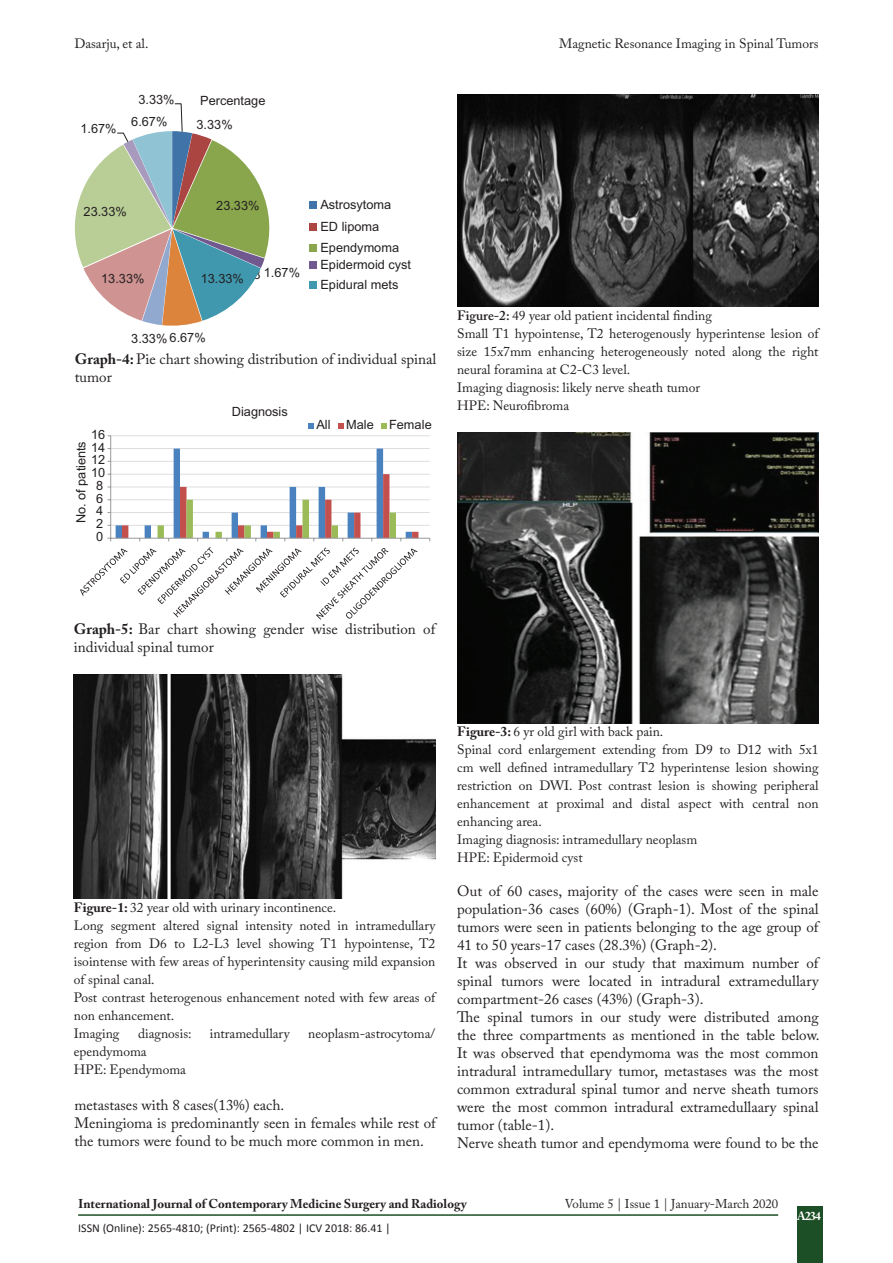
<style>
.page{position:relative;width:893px;height:1263px;background:#fff}
.page>*{position:absolute;margin:0;border:0;box-sizing:border-box;transform-origin:0 0}
.TX_New{font:15px/18px "Adobe Caslon Pro";color:#231f20;text-align:justify}
.Legend{font:15px/18px "Adobe Caslon Pro";color:#231f20}
.TX_New-2{font:13.5px/18px "Adobe Caslon Pro";color:#231f20;text-align:justify}
.t1{font:12.75px/21.3px "Arial";color:#231f20}
.t2{font:700 12.75px "Adobe Caslon Pro";color:#231f20}
.t3{font:12.75px "Adobe Caslon Pro";color:#231f20}
.t4{font:12px "Calibri";color:#231f20}
.t5{font:700 12px "Adobe Caslon Pro";color:#fff}
.s1{font-weight:700}
.s2{font-weight:600}
</style>
<div class="page">
<div style="left:797px;top:1207px;width:25px;height:56px;background:#1c4f26"></div>
<hr style="left:78px;top:1214px;width:700px;height:2px;background:#1c4f26">
<svg style="left:75px;top:103px;width:195px;height:223px"></svg>
<div style="left:309px;top:202px;width:8px;height:7px;background:#4073a8"></div>
<div style="left:309px;top:223px;width:8px;height:7px;background:#aa4542"></div>
<div style="left:309px;top:244px;width:8px;height:8px;background:#89a64c"></div>
<div style="left:309px;top:261px;width:8px;height:8px;background:#715990"></div>
<div style="left:309px;top:281px;width:8px;height:7px;background:#4098af"></div>
<hr style="left:111px;top:525px;width:319px;height:1px;background:#dcdddf">
<hr style="left:111px;top:512px;width:319px;height:1px;background:#dcdddf">
<hr style="left:111px;top:499px;width:319px;height:1px;background:#dcdddf">
<hr style="left:111px;top:486px;width:319px;height:1px;background:#dcdddf">
<hr style="left:111px;top:474px;width:319px;height:1px;background:#dcdddf">
<hr style="left:111px;top:461px;width:319px;height:1px;background:#dcdddf">
<hr style="left:111px;top:448px;width:319px;height:1px;background:#dcdddf">
<hr style="left:111px;top:435px;width:319px;height:1px;background:#dcdddf">
<hr style="left:110px;top:436px;width:1px;height:102px;background:#989a9d">
<hr style="left:111px;top:538px;width:319px;height:1px;background:#989a9d">
<svg style="left:108px;top:448px;width:310px;height:93px"></svg>
<svg style="left:80px;top:547px;width:338px;height:72px"></svg>
<svg style="left:308px;top:423px;width:6px;height:6px"></svg>
<svg style="left:338px;top:423px;width:6px;height:6px"></svg>
<svg style="left:381px;top:423px;width:6px;height:6px"></svg>
<img style="left:74px;top:674px;width:361px;height:224px">
<img style="left:457px;top:95px;width:362px;height:211px">
<img style="left:457px;top:432px;width:362px;height:292px">
<p class="TX_New-2" style="left:74px;top:35px;width:76px">Dasarju, et al.</p>
<p class="TX_New-2" style="left:559px;top:35px;width:261px">Magnetic Resonance Imaging in Spinal Tumors</p>
<p class="t1" style="left:80px;top:118px;width:38px">1.67%</p>
<p class="t1" style="left:138px;top:89px;width:38px">3.33%</p>
<p class="t1" style="left:131px;top:111px;width:38px">6.67%</p>
<p class="t1" style="left:200px;top:90px;width:67px">Percentage</p>
<p class="t1" style="left:197px;top:114px;width:38px">3.33%</p>
<p class="t1" style="left:84px;top:201px;width:45px">23.33%</p>
<p class="t1" style="left:101px;top:268px;width:45px">13.33%</p>
<p class="t1" style="left:216px;top:195px;width:45px">23.33%</p>
<p class="t1" style="left:201px;top:268px;width:45px">13.33%</p>
<p class="t1" style="left:264px;top:262px;width:38px">1.67%</p>
<p class="t1" style="left:253px;top:264px;width:9px">8</p>
<p class="t1" style="left:131px;top:328px;width:76px">3.33% 6.67%</p>
<p class="t1" style="left:320px;top:194px;width:80px">Astrosytoma<br>ED lipoma<br>Ependymoma</p>
<p class="t1" style="left:320px;top:255px;width:92px;line-height:19.8px">Epidermoid cyst<br>Epidural mets</p>
<p class="Legend" style="left:75px;top:349px;width:363px"><span class="s1">Graph-4:</span> Pie chart showing distribution of individual spinal tumor</p>
<p class="t1" style="left:91px;top:424px;width:16px">16</p>
<p class="t1" style="left:70px;top:523px;width:84px;rotate:-90deg">No. of patients</p>
<p class="t1" style="left:91px;top:436px;width:16px">14</p>
<p class="t1" style="left:91px;top:449px;width:16px">12</p>
<p class="t1" style="left:91px;top:462px;width:16px">10</p>
<p class="t1" style="left:96px;top:475px;width:9px">8</p>
<p class="t1" style="left:96px;top:488px;width:9px">6</p>
<p class="t1" style="left:96px;top:500px;width:9px">4</p>
<p class="t1" style="left:96px;top:513px;width:9px">2</p>
<p class="t1" style="left:96px;top:526px;width:9px">0</p>
<p class="t1" style="left:232px;top:401px;width:57px">Diagnosis</p>
<p class="t1" style="left:316px;top:414px;width:117px">All Male Female</p>
<p class="TX_New-2" style="left:457px;top:306px;width:256px"><span class="s2">Figure-2:</span> 49 year old patient incidental finding</p>
<p class="TX_New-2" style="left:457px;top:324px;width:363px">Small T1 hypointense, T2 heterogenously hyperintense lesion of size 15x7mm enhancing heterogeneously noted along the right neural foramina at C2-C3 level.</p>
<p class="TX_New-2" style="left:457px;top:378px;width:244px">Imaging diagnosis: likely nerve sheath tumor</p>
<p class="TX_New-2" style="left:457px;top:396px;width:114px">HPE: Neurofibroma</p>
<p class="Legend" style="left:74px;top:619px;width:363px"><span class="s1">Graph-5:</span> Bar chart showing gender wise distribution of individual spinal tumor</p>
<p class="TX_New-2" style="left:74px;top:898px;width:264px"><span class="s1">Figure-1:</span> 32 year old with urinary incontinence.</p>
<p class="TX_New-2" style="left:74px;top:916px;width:363px">Long segment altered signal intensity noted in intramedullary region from D6 to L2-L3 level showing T1 hypointense, T2 isointense with few areas of hyperintensity causing mild expansion of spinal canal.</p>
<p class="TX_New-2" style="left:74px;top:988px;width:363px">Post contrast heterogenous enhancement noted with few areas of non enhancement.</p>
<p class="TX_New-2" style="left:74px;top:1024px;width:47px">Imaging</p>
<p class="TX_New-2" style="left:138px;top:1024px;width:55px">diagnosis:</p>
<p class="TX_New-2" style="left:210px;top:1024px;width:81px">intramedullary</p>
<p class="TX_New-2" style="left:308px;top:1024px;width:129px">neoplasm-astrocytoma/</p>
<p class="TX_New-2" style="left:74px;top:1042px;width:74px">ependymoma</p>
<p class="TX_New-2" style="left:74px;top:1060px;width:114px">HPE: Ependymoma</p>
<p class="TX_New" style="left:74px;top:1096px;width:211px">metastases with 8 cases(13%) each.</p>
<p class="TX_New" style="left:74px;top:1114px;width:363px">Meningioma is predominantly seen in females while rest of the tumors were found to be much more common in men.</p>
<p class="TX_New-2" style="left:457px;top:723px;width:208px"><span class="s1">Figure-3:</span> 6 yr old girl with back pain.</p>
<p class="TX_New-2" style="left:457px;top:741px;width:363px">Spinal cord enlargement extending from D9 to D12 with 5x1 cm well defined intramedullary T2 hyperintense lesion showing restriction on DWI. Post contrast lesion is showing peripheral enhancement at proximal and distal aspect with central non enhancing area.</p>
<p class="TX_New-2" style="left:457px;top:831px;width:242px">Imaging diagnosis: intramedullary neoplasm</p>
<p class="TX_New-2" style="left:457px;top:849px;width:127px">HPE: Epidermoid cyst</p>
<p class="TX_New" style="left:457px;top:881px;width:363px">Out of 60 cases, majority of the cases were seen in male population-36 cases (60%) (Graph-1). Most of the spinal tumors were seen in patients belonging to the age group of 41 to 50 years-17 cases (28.3%) (Graph-2).</p>
<p class="TX_New" style="left:457px;top:953px;width:363px">It was observed in our study that maximum number of spinal tumors were located in intradural extramedullary compartment-26 cases (43%) (Graph-3).</p>
<p class="TX_New" style="left:457px;top:1007px;width:364px">The spinal tumors in our study were distributed among the three compartments as mentioned in the table below.<br>It was observed that ependymoma was the most common intradural intramedullary tumor, metastases was the most common extradural spinal tumor and nerve sheath tumors were the most common intradural extramedullaary spinal tumor (table-1).</p>
<p class="TX_New" style="left:457px;top:1133px;width:363px">Nerve sheath tumor and ependymoma were found to be the</p>
<p class="t2" style="left:78px;top:1196px;width:390px">International Journal of Contemporary Medicine Surgery and Radiology</p>
<p class="t3" style="left:565px;top:1196px;width:215px">Volume 5 | Issue 1 | January-March 2020</p>
<p class="t4" style="left:78px;top:1220px;width:314px">ISSN (Online): 2565-4810; (Print): 2565-4802 | ICV 2018: 86.41 |</p>
<p class="t5" style="left:797px;top:1209px;width:25px">A234</p>
</div>
